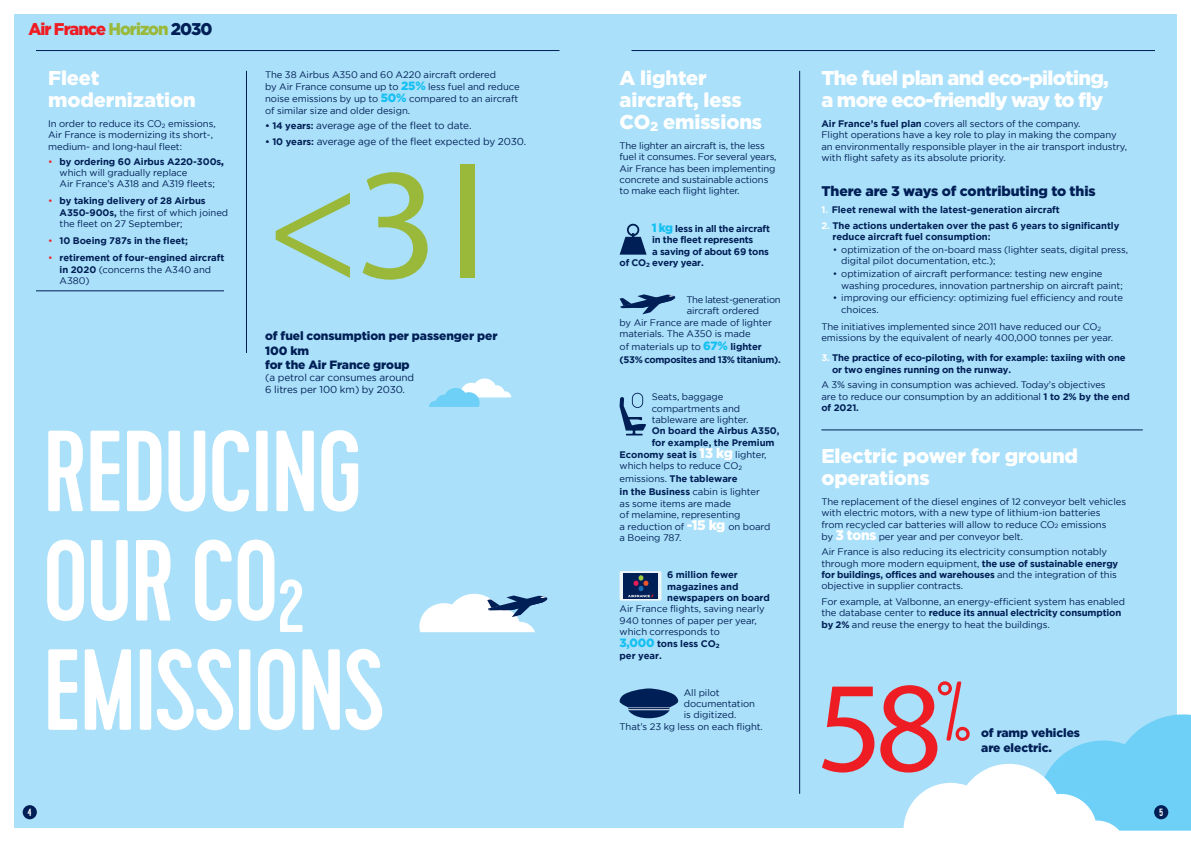
<style>
.page{position:relative;width:1191px;height:842px;background:#fff}
.page>*{position:absolute;margin:0;border:0;box-sizing:border-box;transform-origin:0 0}
.t1{font:160px "Myriad Pro";color:#9ab93b}
.t2{font:130px "Myriad Pro";color:#ee1d23}
.t3{font:500 115px/109.3px "Cervo";letter-spacing:-.025em;color:#fff}
.t4{font:900 20px/22px "Gotham";letter-spacing:-.005em;color:#fff}
.t5{font:900 20px/22px "Gotham";letter-spacing:-.035em;color:#fff}
.t6{font:900 17px "Gotham";letter-spacing:-.055em;color:#ee1d23}
.t7{font:900 14px "Gotham";letter-spacing:-.005em;color:#001f56}
.t8{font:900 12px/14.4px "Gotham";letter-spacing:-.005em;color:#001f56}
.t9{font:500 10.5px "Cervo";color:#fff}
.t10{font:10px/12px "Gotham";letter-spacing:-.005em;color:#001f56}
.t11{font:9.5px/11.4px "Gotham";letter-spacing:-.005em;color:#001f56}
.t12{font:700 9.5px/11.4px "Gotham";letter-spacing:-.005em;color:#001f56}
.t13{font:700 9.5px/13px "Gotham";letter-spacing:-.035em;color:#001f56}
.t14{font:9.5px "Gotham";letter-spacing:-.03em;color:#001f56}
.s1{color:#9ab93b}
.s2{color:#001f56}
.s3{color:#ee1d23}
.s4{font-weight:700}
.s5{font-weight:900}
.s6{font-weight:400;color:#ee1d23}
.s7{font-weight:400}
.s8{font-weight:900;font-size:12px;color:#15c0f2}
.s9{font-weight:700;font-size:9.5px}
.s10{font-weight:900;font-size:14px;color:#fff}
.s11{color:#fff}
</style>
<div class="page">
<div style="left:14px;top:14px;width:1162px;height:814px;background:#aae0f9"></div>
<svg style="left:619px;top:223px;width:27px;height:32px"></svg>
<svg style="left:619px;top:294px;width:57px;height:20px"></svg>
<svg style="left:619px;top:393px;width:27px;height:42px"></svg>
<div style="left:619px;top:571px;width:42px;height:30px;background:#eff5f7;border-radius:2px"></div>
<svg style="left:623px;top:573px;width:35px;height:26px"></svg>
<svg style="left:628px;top:595px;width:25px;height:2px"></svg>
<img style="left:625px;top:575px;width:32px;height:18px">
<svg style="left:619px;top:688px;width:59px;height:30px"></svg>
<hr style="left:36px;top:50px;width:523px;height:1px;background:#001f56">
<hr style="left:631px;top:50px;width:524px;height:1px;background:#001f56">
<svg style="left:429px;top:378px;width:82px;height:29px"></svg>
<hr style="left:246px;top:71px;width:1px;height:282px;background:#001f56">
<hr style="left:799px;top:71px;width:1px;height:723px;background:#001f56">
<hr style="left:821px;top:430px;width:321px;height:1px;background:#001f56">
<hr style="left:36px;top:291px;width:188px;height:1px;background:#001f56">
<svg style="left:419px;top:593px;width:129px;height:39px"></svg>
<svg style="left:903px;top:714px;width:288px;height:117px"></svg>
<div style="left:1154px;top:805px;width:14px;height:14px;background:#001f56;border-radius:50%"></div>
<div style="left:23px;top:805px;width:14px;height:14px;background:#001f56;border-radius:50%"></div>
<h3 class="t6" style="left:28px;top:20px;width:186px">Air France <span class="s1">Horizon</span> <span class="s2">2030</span></h3>
<h3 class="t4" style="left:48px;top:66px;width:149px">Fleet modernization</h3>
<p class="t11" style="left:48px;top:118px;width:169px">In order to reduce its CO<sub>2</sub> emissions,<br>Air France is modernizing its short-, medium- and long-haul fleet:</p>
<p class="t11" style="left:60px;top:155px;width:166px;text-indent:-11px"><span class="s3">•</span> <span class="s4">by ordering 60 Airbus A220-300s</span><span class="s5">, </span>which will gradually replace<br>Air France’s A318 and A319 fleets;</p>
<p class="t11" style="left:60px;top:195px;width:170px;text-indent:-11px"><span class="s3">•</span> <span class="s4">by taking delivery of 28 Airbus<br>A350-900s,</span> the first of which joined the fleet on 27 September;</p>
<p class="t12" style="left:48px;top:235px;width:141px"><span class="s6">•</span> 10 Boeing 787s in the fleet;</p>
<p class="t12" style="left:60px;top:252px;width:166px;text-indent:-11px"><span class="s6">•</span> retirement of four-engined aircraft in 2020 <span class="s7">(concerns the A340 and<br>A380)</span></p>
<p class="t11" style="left:265px;top:68px;width:256px;line-height:12px">The 38 Airbus A350 and 60 A220 aircraft ordered<br>by Air France consume up to <span class="s8">25%</span> less fuel and reduce noise emissions by up to <span class="s8">50%</span> compared to an aircraft of similar size and older design.</p>
<p class="t10" style="left:265px;top:119px;width:208px"><span class="s9">• 14 years:</span> average age of the fleet to date.</p>
<p class="t10" style="left:265px;top:135px;width:262px"><span class="s9">• 10 years:</span> average age of the fleet expected by 2030.</p>
<h1 class="t1" style="left:265px;top:126px;width:223px">&lt;3 l</h1>
<p class="t8" style="left:265px;top:329px;width:234px">of fuel consumption per passenger per<br>100 km<br>for the Air France group</p>
<p class="t10" style="left:265px;top:371px;width:151px">(a petrol car consumes around<br>6 litres per 100 km) by 2030.</p>
<h3 class="t3" style="left:43px;top:420px;width:344px">REDUCING<br>OUR CO<sub>2<br></sub>EMISSIONS</h3>
<h3 class="t4" style="left:619px;top:66px;width:144px">A lighter aircraft, less<br>CO<sub>2</sub> emissions</h3>
<p class="t11" style="left:619px;top:140px;width:158px">The lighter an aircraft is, the less fuel it consumes. For several years, Air France has been implementing concrete and sustainable actions to make each flight lighter.</p>
<p class="t12" style="left:652px;top:223px;width:120px"><span class="s8">1 kg</span> less in all the aircraft</p>
<p class="t12" style="left:652px;top:234px;width:103px">in the fleet represents</p>
<p class="t12" style="left:652px;top:245px;width:118px">a saving of about 69 tons</p>
<p class="t12" style="left:619px;top:257px;width:86px">of CO<sub>2</sub> every year.</p>
<p class="t14" style="left:686px;top:294px;width:96px">The latest-generation</p>
<p class="t11" style="left:686px;top:305px;width:74px">aircraft ordered</p>
<p class="t11" style="left:619px;top:317px;width:154px">by Air France are made of lighter</p>
<p class="t11" style="left:619px;top:328px;width:133px">materials. The A350 is made</p>
<p class="t13" style="left:619px;top:340px;width:163px"><span class="s7">of materials up to</span> <span class="s8">67%</span> lighter (53% composites and 13% titanium).</p>
<p class="t11" style="left:651px;top:391px;width:98px">Seats, baggage compartments and tableware are lighter.</p>
<p class="t12" style="left:651px;top:425px;width:129px">On board the Airbus A350,</p>
<p class="t12" style="left:651px;top:436px;width:124px">for example, the Premium</p>
<p class="t12" style="left:619px;top:448px;width:148px">Economy seat is <span class="s10">13 kg</span> <span class="s7">lighter,</span></p>
<p class="t11" style="left:619px;top:460px;width:124px">which helps to reduce CO<sub>2</sub></p>
<p class="t12" style="left:619px;top:472px;width:142px;line-height:13px"><span class="s7">emissions.</span> The tableware<br>in the Business <span class="s7">cabin is lighter</span></p>
<p class="t11" style="left:619px;top:497px;width:152px">as some items are made<br>of melamine, representing<br>a reduction of <span class="s10">-15 kg</span> on board a Boeing 787.</p>
<p class="t12" style="left:667px;top:569px;width:104px">6 million fewer magazines and newspapers on board</p>
<p class="t11" style="left:619px;top:603px;width:147px">Air France flights, saving nearly<br>940 tonnes of paper per year, which corresponds to<br><span class="s8">3,000</span> <span class="s4">tons less CO</span><sub>2<br></sub><span class="s4">per year.</span></p>
<p class="t11" style="left:684px;top:686px;width:37px">All pilot</p>
<p class="t11" style="left:684px;top:698px;width:73px">documentation</p>
<p class="t11" style="left:684px;top:709px;width:54px">is digitized.</p>
<p class="t11" style="left:619px;top:721px;width:145px">That’s 23 kg less on each flight.</p>
<h3 class="t5" style="left:821px;top:66px;width:289px">The fuel plan and eco-piloting, a more eco-friendly way to fly</h3>
<p class="t11" style="left:821px;top:118px;width:307px"><span class="s4">Air France’s fuel plan</span> covers all sectors of the company.<br>Flight operations have a key role to play in making the company an environmentally responsible player in the air transport industry, with flight safety as its absolute priority.</p>
<h3 class="t7" style="left:821px;top:183px;width:276px">There are 3 ways of contributing to this</h3>
<p class="t12" style="left:821px;top:204px;width:240px"><span class="s11">1.</span> Fleet renewal with the latest-generation aircraft</p>
<p class="t12" style="left:832px;top:219px;width:288px;text-indent:-11px"><span class="s11">2.</span> The actions undertaken over the past 6 years to significantly reduce aircraft fuel consumption:</p>
<p class="t11" style="left:841px;top:244px;width:288px;text-indent:-9px">• optimization of the on-board mass (lighter seats, digital press, digital pilot documentation, etc.);</p>
<p class="t11" style="left:841px;top:268px;width:283px;text-indent:-9px">• optimization of aircraft performance: testing new engine washing procedures, innovation partnership on aircraft paint;</p>
<p class="t11" style="left:841px;top:292px;width:283px;text-indent:-9px">• improving our efficiency: optimizing fuel efficiency and route choices.</p>
<p class="t11" style="left:821px;top:321px;width:293px">The initiatives implemented since 2011 have reduced our CO<sub>2 </sub>emissions by the equivalent of nearly 400,000 tonnes per year.</p>
<p class="t12" style="left:832px;top:352px;width:295px;text-indent:-11px"><span class="s11">3.</span> The practice of eco-piloting, with for example: taxiing with one or two engines running on the runway.</p>
<p class="t11" style="left:821px;top:379px;width:310px">A 3% saving in consumption was achieved. Today’s objectives<br>are to reduce our consumption by an additional <span class="s4">1 to 2% by the end of 2021.</span></p>
<h3 class="t4" style="left:821px;top:444px;width:258px">Electric power for ground operations</h3>
<p class="t11" style="left:821px;top:495px;width:306px">The replacement of the diesel engines of 12 conveyor belt vehicles with electric motors, with a new type of lithium-ion batteries<br>from recycled car batteries will allow to reduce CO<sub>2</sub> emissions<br>by <span class="s10">3 tons</span> per year and per conveyor belt.</p>
<p class="t11" style="left:821px;top:546px;width:298px">Air France is also reducing its electricity consumption notably through more modern equipment, <span class="s4">the use of sustainable energy for buildings, offices and warehouses</span> and the integration of this objective in supplier contracts.</p>
<p class="t11" style="left:821px;top:596px;width:305px">For example, at Valbonne, an energy-efficient system has enabled the database center to <span class="s4">reduce its annual electricity consumption by 2%</span> and reuse the energy to heat the buildings.</p>
<h2 class="t2" style="left:816px;top:647px;width:158px">58<sup>%</sup></h2>
<p class="t8" style="left:981px;top:725px;width:100px">of ramp vehicles are electric.</p>
<p class="t9" style="left:28px;top:806px;width:6px">4</p>
<p class="t9" style="left:1159px;top:806px;width:6px">5</p>
</div>
